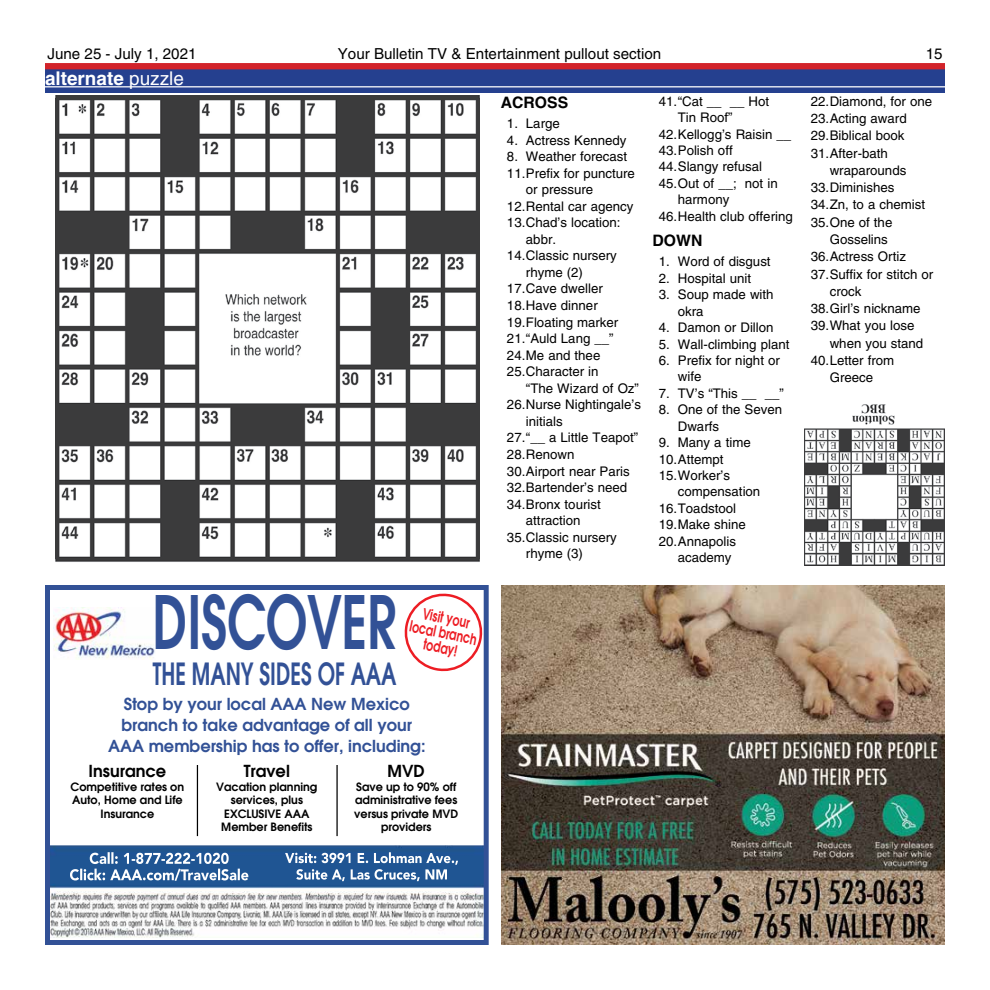
<style>
.page{position:relative;width:990px;height:990px;background:#fff}
.page>*{position:absolute;margin:0;border:0;box-sizing:border-box;transform-origin:0 0}
.t1{font:600 72px "Avant Garde";color:#325196;scale:.69 1}
.t2{font:600 30px "Avant Garde";color:#325196;scale:.69 1}
.t3{font:700 19px "Helvetica";color:#fff}
.t4{font:600 16.25px/21px "Avant Garde";color:#325196;text-align:center}
.t5{font:600 16.25px "Avant Garde";color:#000}
.t6{font:700 15.75px "Helvetica";color:#000}
.t7{font:15.12px "Helvetica";color:#000}
.t8{font:600 15px/15px "Avant Garde";color:#ed1d24;text-align:center;scale:.74 1}
.t9{font:13.25px/16.5px "Helvetica";color:#000}
.t10{font:600 11.25px/13.5px "Avant Garde";color:#000;text-align:center}
.s1{font-weight:400}
</style>
<div class="page">
<div style="left:45px;top:68px;width:900px;height:24px;background:#25408f"></div>
<hr style="left:45px;top:86px;width:900px;height:1px;background:#fff">
<img style="left:55px;top:96px;width:425px;height:466px">
<img style="left:804px;top:404px;width:141px;height:162px">
<div style="left:45px;top:63px;width:900px;height:6px;background:#d2232a"></div>
<img style="left:501px;top:585px;width:444px;height:360px">
<img style="left:51px;top:845px;width:432px;height:92px">
<img style="left:90px;top:852px;width:139px;height:12px">
<img style="left:70px;top:869px;width:178px;height:12px">
<img style="left:295px;top:852px;width:100px;height:11px">
<img style="left:296px;top:869px;width:151px;height:11px">
<div style="left:45px;top:585px;width:444px;height:360px;border:5px solid #325196"></div>
<img style="left:54px;top:608px;width:101px;height:51px">
<hr style="left:197px;top:765px;width:1px;height:71px;background:#000">
<hr style="left:336px;top:765px;width:2px;height:71px;background:#000">
<svg style="left:400px;top:589px;width:87px;height:84px"></svg>
<p class="t7" style="left:48px;top:45px;width:151px">June 25 - July 1, 2021</p>
<p class="t7" style="left:338px;top:45px;width:325px">Your Bulletin TV &amp; Entertainment pullout section</p>
<p class="t7" style="left:926px;top:45px;width:18px">15</p>
<h3 class="t3" style="left:45px;top:67px;width:140px">alternate <span class="s1">puzzle</span></h3>
<h1 class="t1" style="left:153px;top:576px;width:354px">DISCOVER</h1>
<h2 class="t2" style="left:153px;top:654px;width:355px">THE MANY SIDES OF AAA</h2>
<p class="t8" style="left:414px;top:604px;width:94px;rotate:11deg">Visit your local branch</p>
<p class="t8" style="left:425px;top:637px;width:48px;rotate:11deg">today!</p>
<p class="t4" style="left:108px;top:693px;width:319px">Stop by your local AAA New Mexico branch to take advantage of all your<br>AAA membership has to offer, including:</p>
<p class="t5" style="left:89px;top:761px;width:79px">Insurance</p>
<p class="t10" style="left:71px;top:780px;width:115px">Competitive rates on<br>Auto, Home and Life<br>Insurance</p>
<p class="t5" style="left:244px;top:761px;width:48px">Travel</p>
<p class="t10" style="left:216px;top:780px;width:103px">Vacation planning services, plus<br>EXCLUSIVE AAA<br>Member Benefits</p>
<p class="t5" style="left:388px;top:761px;width:39px">MVD</p>
<p class="t10" style="left:354px;top:780px;width:105px">Save up to 90% off administrative fees versus private MVD providers</p>
<p class="t6" style="left:501px;top:93px;width:69px">ACROSS</p>
<p class="t9" style="left:507px;top:115px;width:54px">1. Large</p>
<p class="t9" style="left:507px;top:132px;width:121px">4. Actress Kennedy</p>
<p class="t9" style="left:507px;top:148px;width:122px">8. Weather forecast</p>
<p class="t9" style="left:507px;top:165px;width:130px">11.Prefix for puncture</p>
<p class="t9" style="left:526px;top:181px;width:69px">or pressure</p>
<p class="t9" style="left:507px;top:198px;width:128px">12.Rental car agency</p>
<p class="t9" style="left:507px;top:214px;width:115px">13.Chad’s location:</p>
<p class="t9" style="left:526px;top:231px;width:32px">abbr.</p>
<p class="t9" style="left:507px;top:247px;width:111px">14.Classic nursery</p>
<p class="t9" style="left:526px;top:264px;width:59px">rhyme (2)</p>
<p class="t9" style="left:507px;top:281px;width:97px">17.Cave dweller</p>
<p class="t9" style="left:507px;top:297px;width:92px">18.Have dinner</p>
<p class="t9" style="left:507px;top:314px;width:113px">19.Floating marker</p>
<p class="t9" style="left:507px;top:330px;width:108px">21.“Auld Lang __”</p>
<p class="t9" style="left:507px;top:347px;width:95px">24.Me and thee</p>
<p class="t9" style="left:507px;top:363px;width:93px">25.Character in</p>
<p class="t9" style="left:526px;top:380px;width:115px">“The Wizard of Oz”</p>
<p class="t9" style="left:507px;top:396px;width:136px">26.Nurse Nightingale’s</p>
<p class="t9" style="left:526px;top:413px;width:38px">initials</p>
<p class="t9" style="left:507px;top:429px;width:133px">27.“__ a Little Teapot”</p>
<p class="t9" style="left:507px;top:446px;width:69px">28.Renown</p>
<p class="t9" style="left:507px;top:463px;width:124px">30.Airport near Paris</p>
<p class="t9" style="left:507px;top:479px;width:122px">32.Bartender’s need</p>
<p class="t9" style="left:507px;top:496px;width:95px">34.Bronx tourist</p>
<p class="t9" style="left:526px;top:512px;width:56px">attraction</p>
<p class="t9" style="left:507px;top:529px;width:111px">35.Classic nursery</p>
<p class="t9" style="left:526px;top:545px;width:59px">rhyme (3)</p>
<p class="t9" style="left:659px;top:93px;width:112px">41.“Cat __ __ Hot</p>
<p class="t9" style="left:678px;top:109px;width:56px">Tin Roof”</p>
<p class="t9" style="left:659px;top:126px;width:134px">42.Kellogg’s Raisin __</p>
<p class="t9" style="left:659px;top:142px;width:75px">43.Polish off</p>
<p class="t9" style="left:659px;top:158px;width:105px">44.Slangy refusal</p>
<p class="t9" style="left:659px;top:175px;width:120px">45.Out of __; not in</p>
<p class="t9" style="left:678px;top:191px;width:53px">harmony</p>
<p class="t9" style="left:659px;top:208px;width:135px">46.Health club offering</p>
<p class="t6" style="left:653px;top:231px;width:51px">DOWN</p>
<p class="t9" style="left:659px;top:253px;width:113px">1. Word of disgust</p>
<p class="t9" style="left:659px;top:270px;width:94px">2. Hospital unit</p>
<p class="t9" style="left:678px;top:286px;width:97px;text-indent:-19px">3. Soup made with okra</p>
<p class="t9" style="left:659px;top:319px;width:116px">4. Damon or Dillon</p>
<p class="t9" style="left:659px;top:336px;width:132px">5. Wall-climbing plant</p>
<p class="t9" style="left:678px;top:352px;width:104px;text-indent:-19px">6. Prefix for night or wife</p>
<p class="t9" style="left:659px;top:385px;width:127px">7. TV’s “This __ __”</p>
<p class="t9" style="left:678px;top:401px;width:106px;text-indent:-19px">8. One of the Seven<br>Dwarfs</p>
<p class="t9" style="left:659px;top:434px;width:93px">9. Many a time<br>10.Attempt<br>15.Worker’s</p>
<p class="t9" style="left:678px;top:484px;width:84px">compensation</p>
<p class="t9" style="left:659px;top:500px;width:79px">16.Toadstool</p>
<p class="t9" style="left:659px;top:516px;width:89px">19.Make shine</p>
<p class="t9" style="left:659px;top:533px;width:79px">20.Annapolis</p>
<p class="t9" style="left:678px;top:549px;width:55px">academy</p>
<p class="t9" style="left:811px;top:93px;width:123px">22.Diamond, for one</p>
<p class="t9" style="left:811px;top:110px;width:97px">23.Acting award</p>
<p class="t9" style="left:811px;top:127px;width:95px">29.Biblical book</p>
<p class="t9" style="left:811px;top:145px;width:79px">31.After-bath</p>
<p class="t9" style="left:830px;top:162px;width:78px">wraparounds</p>
<p class="t9" style="left:811px;top:179px;width:85px">33.Diminishes</p>
<p class="t9" style="left:811px;top:197px;width:116px">34.Zn, to a chemist</p>
<p class="t9" style="left:811px;top:214px;width:83px">35.One of the</p>
<p class="t9" style="left:830px;top:231px;width:60px">Gosselins</p>
<p class="t9" style="left:811px;top:248px;width:97px">36.Actress Ortiz</p>
<p class="t9" style="left:811px;top:266px;width:124px">37.Suffix for stitch or</p>
<p class="t9" style="left:830px;top:283px;width:33px">crock</p>
<p class="t9" style="left:811px;top:300px;width:111px">38.Girl’s nickname</p>
<p class="t9" style="left:811px;top:317px;width:105px">39.What you lose</p>
<p class="t9" style="left:830px;top:335px;width:95px">when you stand</p>
<p class="t9" style="left:811px;top:352px;width:85px">40.Letter from</p>
<p class="t9" style="left:830px;top:369px;width:45px">Greece</p>
</div>
